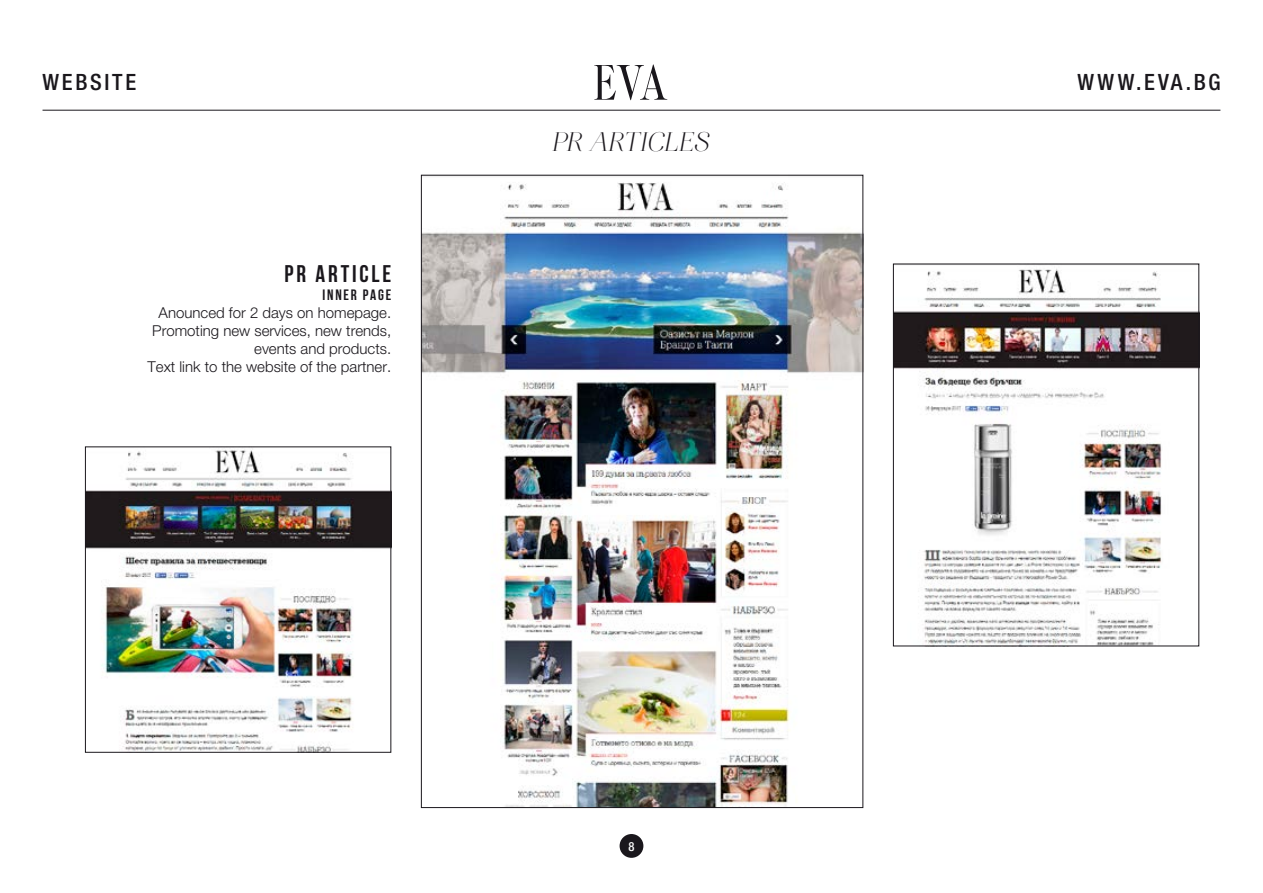
<style>
.page{position:relative;width:1263px;height:893px;background:#fff}
.page>*{position:absolute;margin:0;border:0;box-sizing:border-box;transform-origin:0 0}
.t1{font:27px "Aire Bold Italic Pro";letter-spacing:.02em;color:#1a171c}
.t2{font:700 24px "Bebas Neue";letter-spacing:.12em;color:#1a171c}
.t3{font:500 condensed 22.5px "Helvetica Neue";letter-spacing:.125em;color:#1a171c}
.t4{font:300 15px/18px "Helvetica Neue OT";color:#1a171c;text-align:right}
.t5{font:700 15px "Bebas Neue";letter-spacing:.12em;color:#1a171c}
.t6{font:500 condensed 12.6px "Helvetica Neue";color:#fff}
</style>
<div class="page">
<hr style="left:43px;top:110px;width:1177px;height:1px;background:#1a171c">
<svg style="left:594px;top:65px;width:73px;height:35px"></svg>
<div style="left:620px;top:834px;width:23px;height:24px;background:#1a171c;border-radius:50%"></div>
<img style="left:423px;top:182px;width:438px;height:624px">
<img style="left:87px;top:448px;width:302px;height:303px">
<div style="left:85px;top:446px;width:306px;height:307px;border:1px solid #1a171c"></div>
<img style="left:895px;top:268px;width:302px;height:376px">
<div style="left:893px;top:264px;width:306px;height:382px;border:1px solid #1a171c"></div>
<h3 class="t3" style="left:43px;top:68px;width:95px">WEBSITE</h3>
<h2 class="t2" style="left:285px;top:260px;width:108px">PR ARTICLE</h2>
<p class="t5" style="left:323px;top:286px;width:70px">INNER PAGE</p>
<p class="t4" style="left:148px;top:303px;width:245px">Anounced for 2 days on homepage.<br>Promoting new services, new trends, events and products.<br>Text link to the website of the partner.</p>
<h1 class="t1" style="left:553px;top:126px;width:158px">PR ARTICLES</h1>
<p class="t6" style="left:628px;top:839px;width:8px">8</p>
<h3 class="t3" style="left:1077px;top:68px;width:144px">WWW.EVA.BG</h3>
</div>
